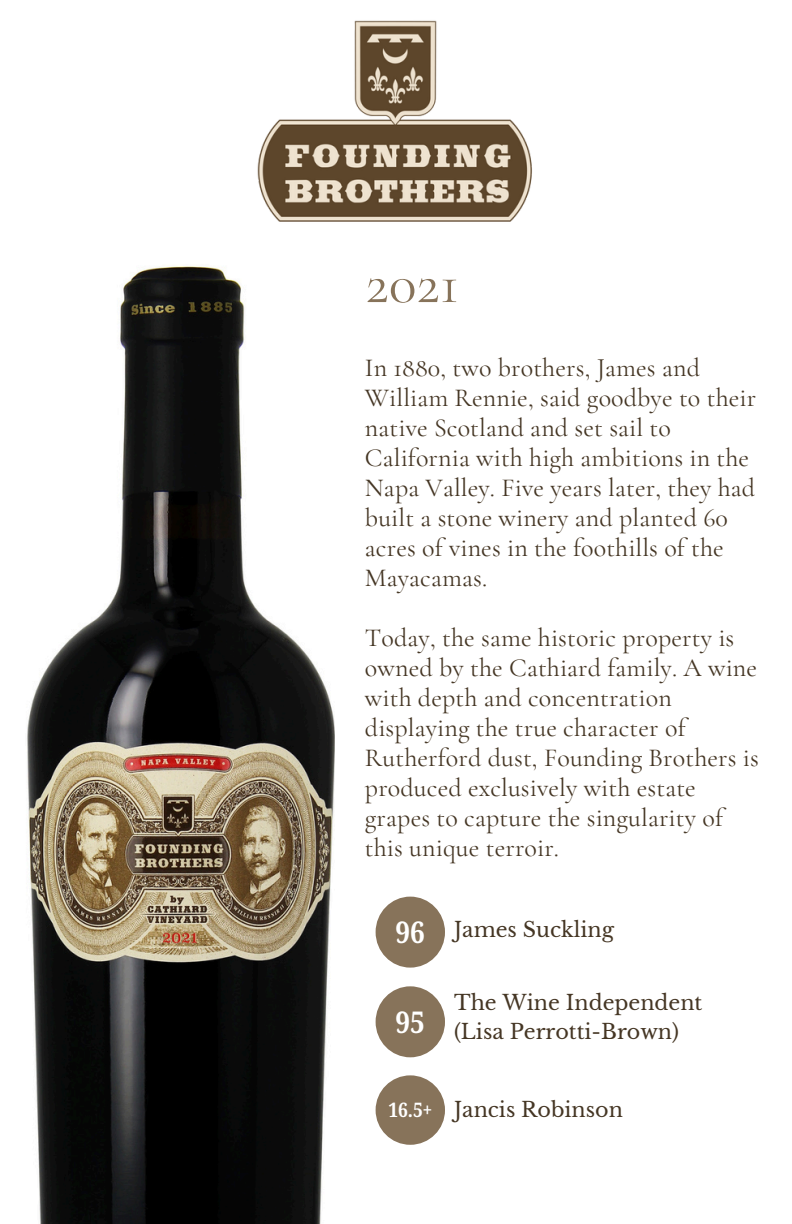
<style>
.page{position:relative;width:792px;height:1224px;background:#fff}
.page>*{position:absolute;margin:0;border:0;box-sizing:border-box;transform-origin:0 0}
.t1{font:58px "Cormorant Garamond";color:#87735a}
.t2{font:700 30px "Noto Serif Ethiopic Condensed";color:#fff}
.t3{font:26px/30px "Cormorant Garamond";letter-spacing:.005em;color:#453624}
.t4{font:20.6px "Libre Baskerville";color:#453624}
.t5{font:700 20px "Noto Serif Ethiopic Condensed";color:#fff}
</style>
<div class="page">
<img style="left:257px;top:20px;width:275px;height:202px">
<img style="left:27px;top:266px;width:307px;height:958px">
<div style="left:376px;top:897px;width:69px;height:71px;background:#87735a;border-radius:50%"></div>
<div style="left:376px;top:986px;width:69px;height:71px;background:#87735a;border-radius:50%"></div>
<div style="left:376px;top:1075px;width:69px;height:70px;background:#87735a;border-radius:50%"></div>
<h1 class="t1" style="left:366px;top:248px;width:95px">2021</h1>
<h2 class="t3" style="left:365px;top:352px;width:393px">In 1880, two brothers, James and<br>William Rennie, said goodbye to their native Scotland and set sail to<br>California with high ambitions in the<br>Napa Valley. Five years later, they had built a stone winery and planted 60 acres of vines in the foothills of the<br>Mayacamas.</h2>
<h2 class="t3" style="left:365px;top:622px;width:395px">Today, the same historic property is owned by the Cathiard family. A wine with depth and concentration displaying the true character of Rutherford dust, Founding Brothers is produced exclusively with estate grapes to capture the singularity of this unique terroir.</h2>
<p class="t2" style="left:396px;top:911px;width:31px">96</p>
<p class="t4" style="left:454px;top:917px;width:162px">James Suckling</p>
<h3 class="t2" style="left:396px;top:1001px;width:31px">95</h3>
<p class="t4" style="left:454px;top:990px;width:250px">The Wine Independent</p>
<p class="t4" style="left:454px;top:1019px;width:226px">(Lisa Perrotti-Brown)</p>
<p class="t5" style="left:388px;top:1096px;width:45px">16.5+</p>
<p class="t4" style="left:454px;top:1097px;width:170px">Jancis Robinson</p>
</div>
